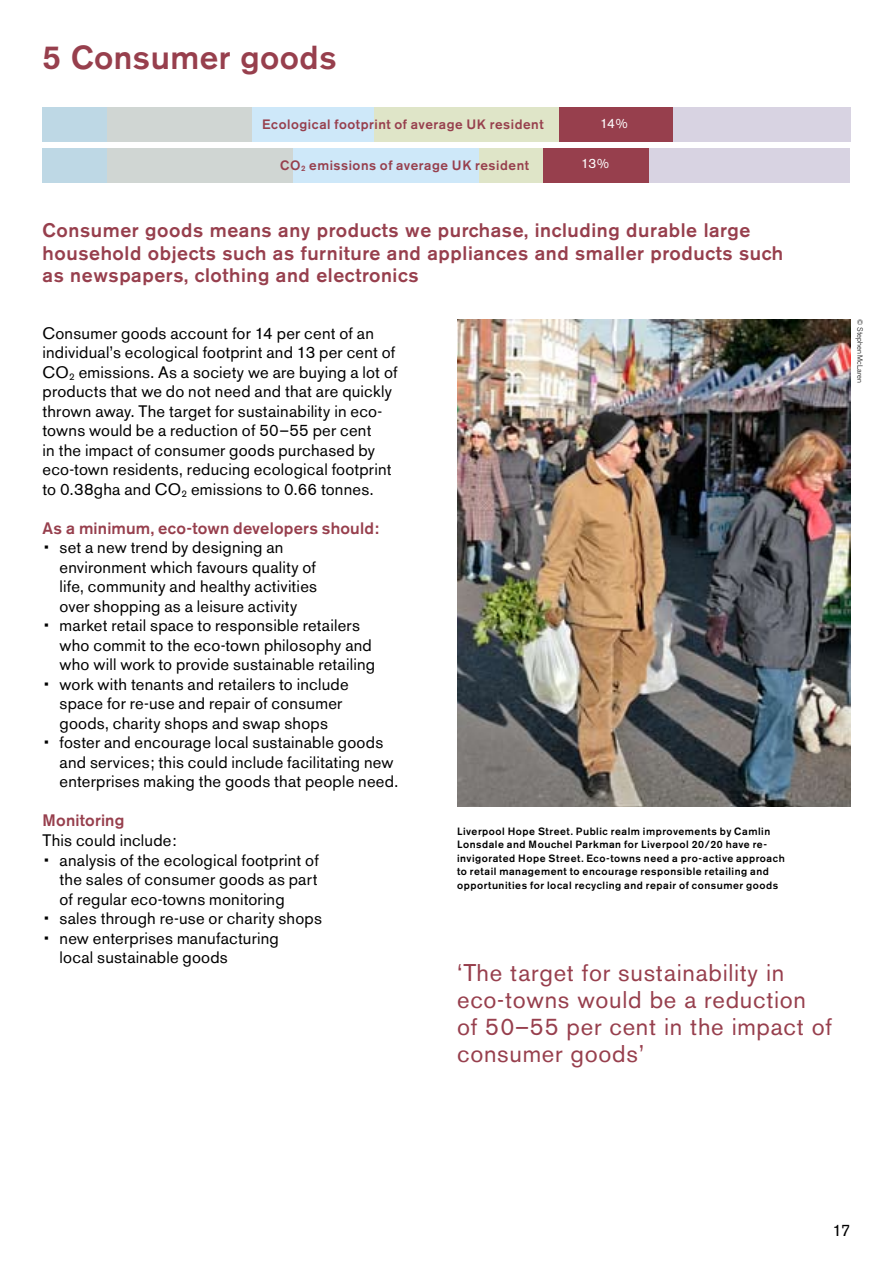
<style>
.page{position:relative;width:893px;height:1263px;background:#fff}
.page>*{position:absolute;margin:0;border:0;box-sizing:border-box;transform-origin:0 0}
.t1{font:500 33px "Akzidenz Grotesk BE";letter-spacing:.015em;color:#973f4d}
.t2{font:24px/27px "Akzidenz Grotesk BE";letter-spacing:.03em;color:#973f4d}
.t3{font:500 19.5px/22.5px "Akzidenz Grotesk BE";letter-spacing:.03em;color:#973f4d}
.t4{font:16.5px/19.5px "Akzidenz Grotesk BE";letter-spacing:.015em;color:#000}
.t5{font:500 16.5px "Akzidenz Grotesk BE";letter-spacing:.01em;color:#973f4d}
.t6{font:500 13.5px "Akzidenz Grotesk BE";letter-spacing:.04em;color:#973f4d}
.t7{font:13.5px "Akzidenz Grotesk BE";color:#fff}
.t8{font:500 10.5px/13.5px "Akzidenz Grotesk BE";letter-spacing:.05em;color:#000}
.t9{font:300 7.5px "Akzidenz Grotesk BE";color:#000}
.s1{font-family:"Helvetica Neue Square";font-weight:300}
</style>
<div class="page">
<div style="left:673px;top:107px;width:177px;height:34px;background:#d8d3e2"></div>
<div style="left:43px;top:107px;width:64px;height:34px;background:#bed8e5"></div>
<div style="left:107px;top:107px;width:146px;height:34px;background:#d0d6d3"></div>
<div style="left:253px;top:107px;width:121px;height:34px;background:#cee8f9"></div>
<div style="left:374px;top:107px;width:186px;height:34px;background:#dfe5c8"></div>
<div style="left:560px;top:107px;width:113px;height:34px;background:#973f4d"></div>
<div style="left:648px;top:148px;width:202px;height:34px;background:#d8d3e2"></div>
<div style="left:43px;top:148px;width:64px;height:34px;background:#bed8e5"></div>
<div style="left:107px;top:148px;width:186px;height:34px;background:#d0d6d3"></div>
<div style="left:293px;top:148px;width:186px;height:34px;background:#cee8f9"></div>
<div style="left:479px;top:148px;width:64px;height:34px;background:#dfe5c8"></div>
<div style="left:543px;top:148px;width:105px;height:34px;background:#973f4d"></div>
<img style="left:457px;top:319px;width:393px;height:488px">
<h1 class="t1" style="left:43px;top:37px;width:296px">5 Consumer goods</h1>
<p class="t6" style="left:262px;top:116px;width:283px">Ecological footprint of average UK resident</p>
<p class="t7" style="left:600px;top:115px;width:29px">14%</p>
<p class="t6" style="left:280px;top:157px;width:250px">CO<sub>2</sub> emissions of average UK resident</p>
<p class="t7" style="left:581px;top:156px;width:30px">13%</p>
<p class="t3" style="left:43px;top:219px;width:742px">Consumer goods means any products we purchase, including durable large household objects such as furniture and appliances and smaller products such as newspapers, clothing and electronics</p>
<p class="t4" style="left:43px;top:323px;width:357px">Consumer goods account for 14 per cent of an individual’s ecological footprint and 13 per cent of CO<sub>2</sub> emissions. As a society we are buying a lot of products that we do not need and that are quickly thrown away. The target for sustainability in eco&shy;towns would be a reduction of 50–55 per cent<br>in the impact of consumer goods purchased by eco-town residents, reducing ecological footprint to 0.38gha and CO<sub>2</sub> emissions to 0.66 tonnes.</p>
<p class="t5" style="left:43px;top:518px;width:338px">As a minimum, eco-town developers should:</p>
<p class="t4" style="left:60px;top:538px;width:259px;text-indent:-17px"><span class="s1">•</span> set a new trend by designing an environment which favours quality of life, community and healthy activities over shopping as a leisure activity</p>
<p class="t4" style="left:60px;top:616px;width:317px;text-indent:-17px"><span class="s1">•</span> market retail space to responsible retailers who commit to the eco-town philosophy and who will work to provide sustainable retailing</p>
<p class="t4" style="left:60px;top:674px;width:291px;text-indent:-17px"><span class="s1">•</span> work with tenants and retailers to include space for re-use and repair of consumer goods, charity shops and swap shops</p>
<p class="t4" style="left:60px;top:733px;width:340px;text-indent:-17px"><span class="s1">•</span> foster and encourage local sustainable goods and services; this could include facilitating new enterprises making the goods that people need.</p>
<p class="t5" style="left:43px;top:810px;width:83px">Monitoring</p>
<p class="t4" style="left:43px;top:830px;width:135px">This could include:</p>
<p class="t4" style="left:60px;top:850px;width:261px;text-align:justify;text-indent:-17px"><span class="s1">•</span> analysis of the ecological footprint of the sales of consumer goods as part of regular eco-towns monitoring</p>
<p class="t4" style="left:43px;top:908px;width:281px"><span class="s1">•</span> sales through re-use or charity shops</p>
<p class="t4" style="left:60px;top:928px;width:221px;text-indent:-17px"><span class="s1">•</span> new enterprises manufacturing local sustainable goods</p>
<p class="t8" style="left:457px;top:824px;width:329px">Liverpool Hope Street. Public realm improvements by Camlin Lonsdale and Mouchel Parkman for Liverpool 20/20 have re&shy;invigorated Hope Street. Eco-towns need a pro-active approach to retail management to encourage responsible retailing and opportunities for local recycling and repair of consumer goods</p>
<p class="t2" style="left:457px;top:959px;width:376px">‘The target for sustainability in eco-towns would be a reduction of 50–55 per cent in the impact of consumer goods’</p>
<p class="t9" style="left:864px;top:319px;width:65px;rotate:90deg">© Stephen McLaren</p>
<p class="t4" style="left:832px;top:1220px;width:19px">17</p>
</div>
